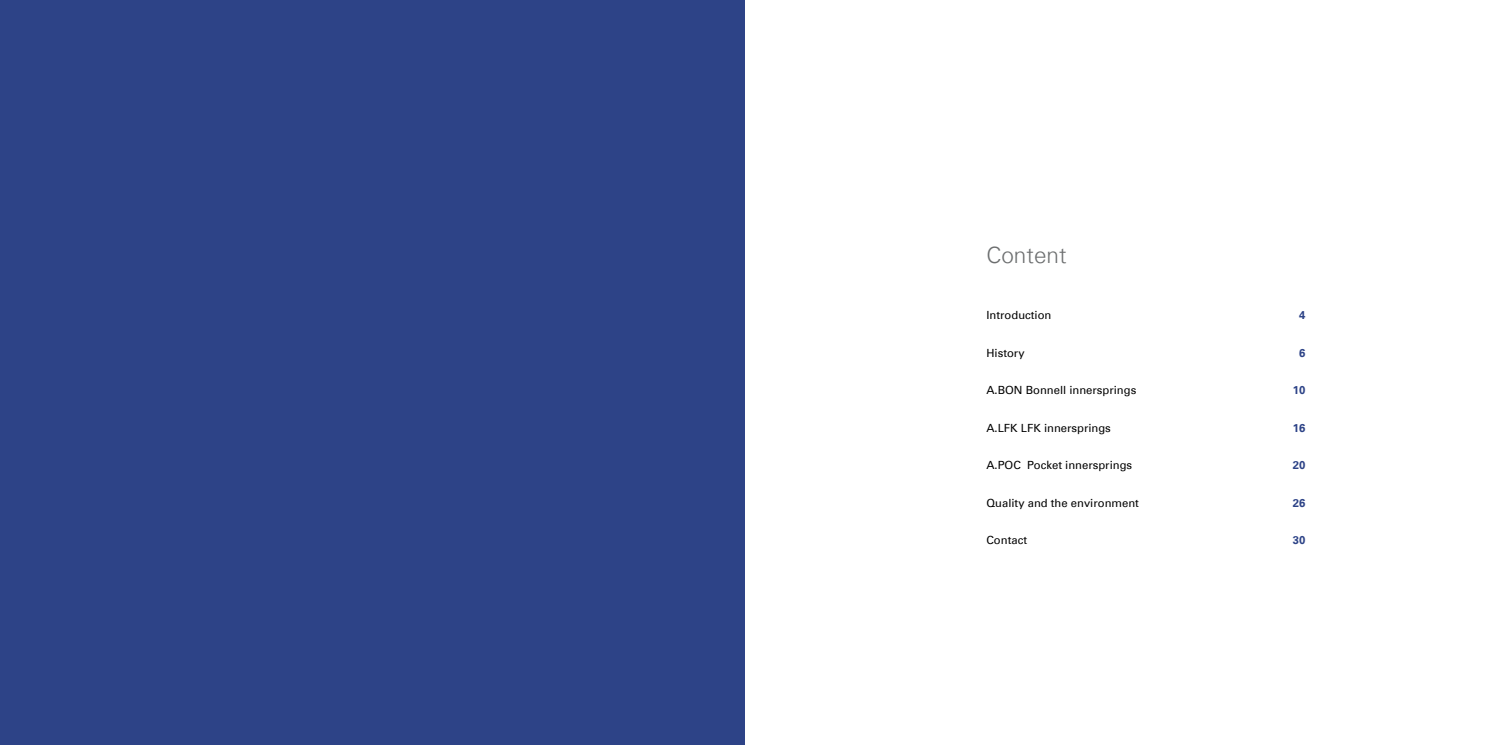
<style>
.page{position:relative;width:1489px;height:745px;background:#fff}
.page>*{position:absolute;margin:0;border:0;box-sizing:border-box;transform-origin:0 0}
.t1{font:300 22.5px "Univers Com 45";color:#6c6e6f}
.t2{font:11.25px "Univers Com 55 Roman";color:#000}
.t3{font:700 11.25px "Univers Com 65";color:#2d4387}
</style>
<div class="page">
<div style="left:0;top:0;width:744px;height:744px;background:#2d4387"></div>
<h1 class="t1" style="left:986px;top:241px;width:82px">Content</h1>
<p class="t2" style="left:986px;top:308px;width:66px">Introduction</p>
<p class="t3" style="left:1298px;top:308px;width:8px">4</p>
<p class="t2" style="left:986px;top:345px;width:40px">History</p>
<p class="t3" style="left:1298px;top:346px;width:8px">6</p>
<p class="t2" style="left:986px;top:383px;width:151px">A.BON Bonnell innersprings</p>
<p class="t3" style="left:1292px;top:383px;width:14px">10</p>
<p class="t2" style="left:986px;top:420px;width:126px">A.LFK LFK innersprings</p>
<p class="t3" style="left:1292px;top:421px;width:14px">16</p>
<p class="t2" style="left:986px;top:458px;width:147px">A.POC Pocket innersprings</p>
<p class="t3" style="left:1292px;top:458px;width:14px">20</p>
<p class="t2" style="left:986px;top:495px;width:154px">Quality and the environment</p>
<p class="t3" style="left:1292px;top:496px;width:14px">26</p>
<p class="t2" style="left:986px;top:533px;width:42px">Contact</p>
<p class="t3" style="left:1292px;top:533px;width:14px">30</p>
</div>
